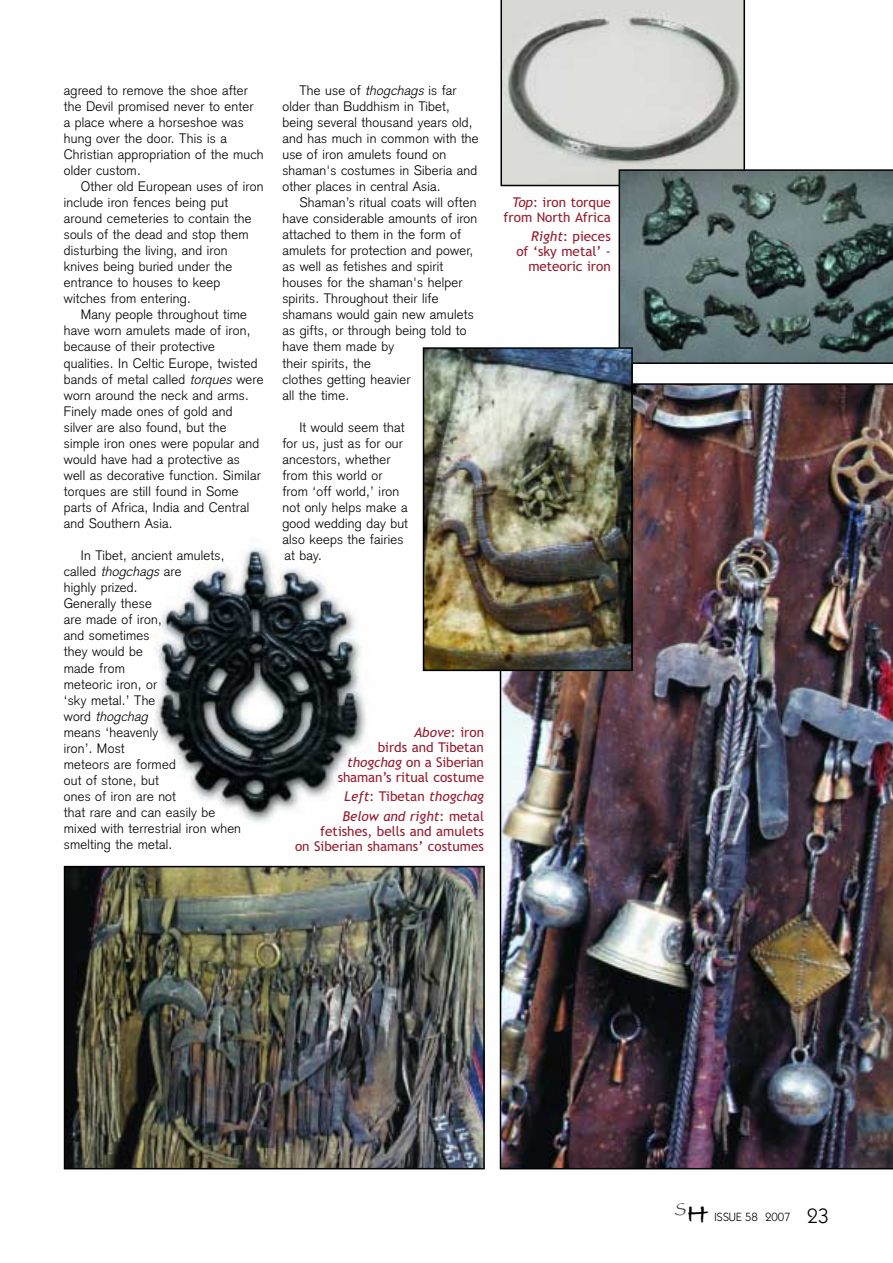
<style>
.page{position:relative;width:893px;height:1263px;background:#fff}
.page>*{position:absolute;margin:0;border:0;box-sizing:border-box;transform-origin:0 0}
.t1{font:18px "Papyrus";color:#4d4d4d}
.t2{font:300 13.5px/16px "Akzidenz Grotesk";letter-spacing:.015em;color:#000}
.t3{font:13.5px/15px "Trebuchet MS";color:#951c2e;text-align:right}
.t4{font:italic 13.5px/19.5px "Trebuchet MS";color:#951c2e}
.t5{font:12px "Kabel IT Cby BT";color:#000}
.s1{font-style:italic}
.s2{font-style:normal}
.s3{font-family:"Bradley Hand ITCTT";font-weight:700;font-size:27px;color:#000}
.s4{font-size:21px}
</style>
<div class="page">
<img style="left:154px;top:547px;width:212px;height:275px">
<img style="left:500px;top:383px;width:393px;height:786px">
<svg style="left:500px;top:0;width:245px;height:186px;background:#c5c6c2"></svg>
<img style="left:67px;top:869px;width:415px;height:297px">
<div style="left:64px;top:866px;width:421px;height:303px;border:2px solid #000"></div>
<svg style="left:619px;top:169px;width:274px;height:195px;background:#566968"></svg>
<img style="left:426px;top:350px;width:204px;height:318px">
<div style="left:423px;top:347px;width:210px;height:324px;border:2px solid #000"></div>
<p class="t2" style="left:64px;top:83px;width:201px">agreed to remove the shoe after the Devil promised never to enter<br>a place where a horseshoe was hung over the door. This is a<br>Christian appropriation of the much older custom.</p>
<p class="t2" style="left:64px;top:180px;width:201px;text-indent:17px">Other old European uses of iron include iron fences being put around cemeteries to contain the souls of the dead and stop them disturbing the living, and iron knives being buried under the entrance to houses to keep witches from entering.</p>
<p class="t2" style="left:64px;top:308px;width:201px;text-indent:17px">Many people throughout time have worn amulets made of iron, because of their protective qualities. In Celtic Europe, twisted bands of metal called <span class="s1">torques</span> were worn around the neck and arms.<br>Finely made ones of gold and silver are also found, but the simple iron ones were popular and would have had a protective as well as decorative function. Similar torques are still found in Some parts of Africa, India and Central and Southern Asia.</p>
<p class="t2" style="left:64px;top:549px;width:179px;text-indent:17px">In Tibet, ancient amulets, called <span class="s1">thogchags</span> are<br>highly prized.<br>Generally these<br>are made of iron,<br>and sometimes<br>they would be<br>made from<br>meteoric iron, or<br>‘sky metal.’ The<br>w o r d <span class="s1">thogchag<br></span>means ‘heavenly<br>iron’. Most<br>meteors are formed<br>out of stone, but<br>ones of iron are not<br>that rare and can easily be mixed with terrestrial iron when smelting the metal.</p>
<p class="t2" style="left:282px;top:83px;width:198px;text-indent:17px">The use of <span class="s1">thogchags</span> is far older than Buddhism in Tibet, being several thousand years old, and has much in common with the use of iron amulets found on shaman's costumes in Siberia and other places in central Asia.</p>
<p class="t2" style="left:282px;top:196px;width:196px;text-indent:17px">Shaman’s ritual coats will often have considerable amounts of iron attached to them in the form of amulets for protection and power, as well as fetishes and spirit houses for the shaman's helper spirits. Throughout their life shamans would gain new amulets as gifts, or through being told to have them made by<br>their spirits, the<br>clothes getting heavier<br>all the time.</p>
<p class="t2" style="left:282px;top:421px;width:127px;text-indent:17px">It would seem that for us, just as for our ancestors, whether from this world or from ‘off world,’ iron not only helps make a good wedding day but also keeps the fairies at bay.</p>
<p class="t3" style="left:338px;top:725px;width:148px"><span class="s1">Above</span>: iron<br>birds and Tibetan <span class="s1">thogchag</span> on a Siberian shaman’s ritual costume</p>
<p class="t4" style="left:342px;top:788px;width:143px">Left<span class="s2">: Tibetan</span> thogchag<br>Below and right<span class="s2">: metal</span></p>
<p class="t3" style="left:295px;top:824px;width:190px">fetishes, bells and amulets<br>on Siberian shamans’ costumes</p>
<p class="t3" style="left:503px;top:196px;width:109px"><span class="s1">Top</span>: iron torque from North Africa</p>
<p class="t3" style="left:516px;top:230px;width:96px"><span class="s1">Right</span>: pieces of ‘sky metal’ - meteoric iron</p>
<h1 class="t1" style="left:675px;top:1198px;width:34px">S<span class="s3">H</span></h1>
<p class="t5" style="left:715px;top:1212px;width:116px">ISSUE 58 2007 <span class="s4">23</span></p>
</div>
